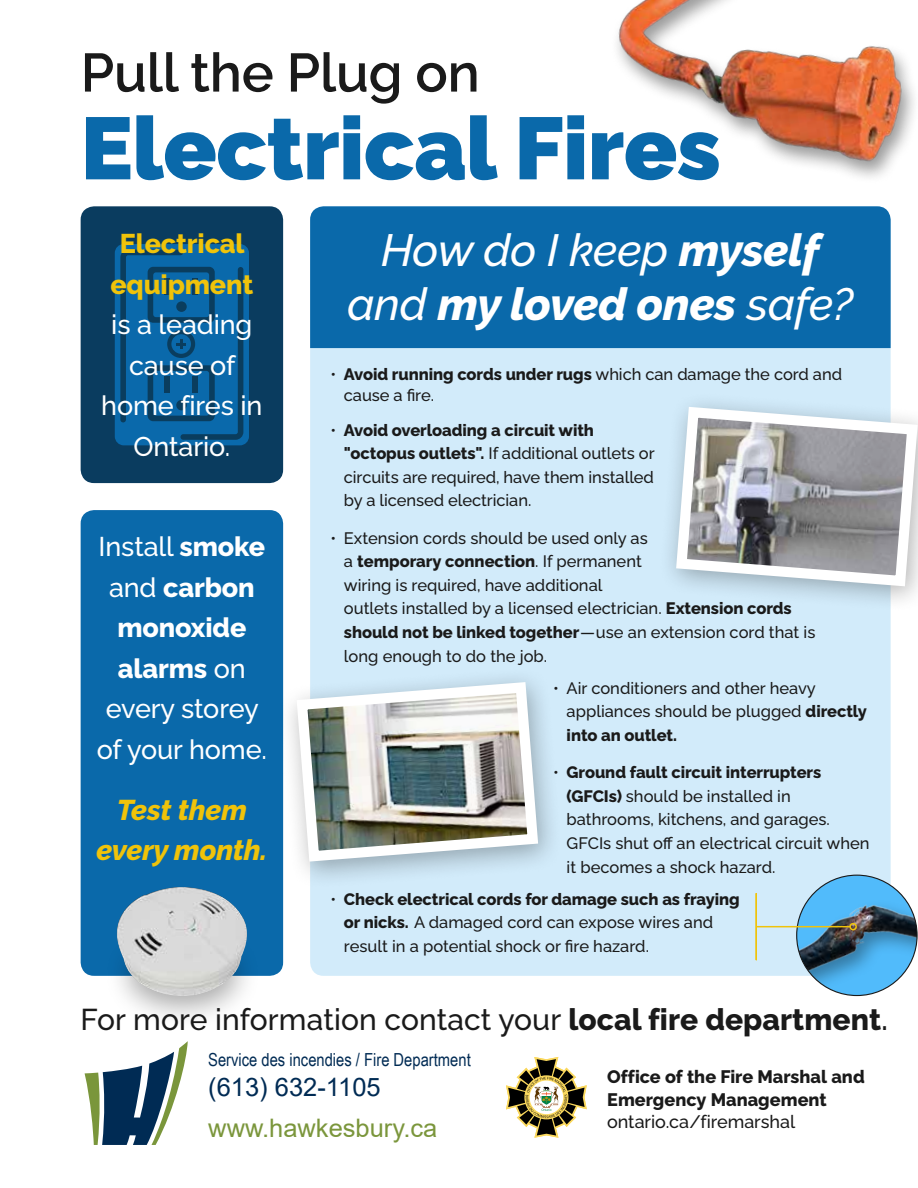
<style>
.page{position:relative;width:918px;height:1188px;background:#fff}
.page>*{position:absolute;margin:0;border:0;box-sizing:border-box;transform-origin:0 0}
.t1{font:900 87.75px "Raleway";letter-spacing:-.005em;color:#0a69aa}
.t2{font:600 54px "Raleway";letter-spacing:-.005em;color:#1a1a1a}
.t3{font:italic 500 45px/54px "Raleway";letter-spacing:-.01em;color:#fff;text-align:center}
.t4{font:500 30px "Raleway";letter-spacing:.005em;color:#1a1a1a}
.t5{font:italic 800 28.5px/40.5px "Raleway";letter-spacing:-.005em;color:#f0c30a;text-align:center}
.t6{font:500 27px/40.5px "Raleway";letter-spacing:-.005em;color:#fff;text-align:center}
.t7{font:800 27px/40.5px "Raleway";letter-spacing:-.005em;color:#f0c30a;text-align:center}
.t8{font:25.5px "Arial";color:#7b963c}
.t9{font:25.5px "Arial";color:#002b54}
.t10{font:800 18px/22.5px "Raleway";color:#1a1a1a}
.t11{font:18px "Arial Narrow";color:#002b54}
.t12{font:500 18px "Raleway";color:#1a1a1a}
.t13{font:500 16.5px/23.7px "Raleway";color:#1a1a1a}
.s1{font-weight:800}
.s2{font-weight:400}
.s3{font-weight:600}
</style>
<div class="page">
<img style="left:617px;top:0;width:298px;height:178px">
<div style="left:81px;top:206px;width:202px;height:277px;background:#0a3c5f;border-radius:14px"></div>
<div style="left:115px;top:244px;width:134px;height:201px;background:#0a69ab;border-radius:9px"></div>
<svg style="left:120px;top:250px;width:123px;height:190px"></svg>
<div style="left:81px;top:510px;width:202px;height:466px;background:#0a69aa;border-radius:14px"></div>
<div style="left:104px;top:919px;width:156px;height:111px;background:#000;opacity:.35"></div>
<img style="left:116px;top:887px;width:131px;height:111px">
<div style="left:310px;top:206px;width:581px;height:770px;background:#d2ebfa;border-radius:14px"></div>
<div style="left:310px;top:206px;width:581px;height:142px;background:#0a69aa"></div>
<div style="left:657px;top:390px;width:261px;height:224px;background:#000;opacity:.3"></div>
<svg style="left:671px;top:401px;width:247px;height:191px"></svg>
<div style="left:277px;top:665px;width:287px;height:225px;background:#000;opacity:.3"></div>
<img style="left:291px;top:677px;width:253px;height:190px">
<div style="left:797px;top:898px;width:120px;height:98px;background:#000;opacity:.35"></div>
<img style="left:797px;top:875px;width:120px;height:121px;border-radius:60px">
<hr style="left:756px;top:926px;width:94px;height:1px;background:#f0c30a">
<div style="left:849px;top:923px;width:8px;height:7px;border:2px solid #f0c30a;border-radius:50%"></div>
<hr style="left:756px;top:893px;width:1px;height:67px;background:#f0c30a">
<svg style="left:506px;top:1057px;width:81px;height:81px"></svg>
<svg style="left:85px;top:1041px;width:103px;height:104px"></svg>
<h2 class="t2" style="left:81px;top:30px;width:401px">Pull the Plug on</h2>
<h1 class="t1" style="left:81px;top:81px;width:642px">Electrical Fires</h1>
<h3 class="t7" style="left:110px;top:221px;width:144px">Electrical equipment</h3>
<h3 class="t6" style="left:101px;top:301px;width:163px">is a leading cause of home fires in<br>Ontario.</h3>
<h3 class="t6" style="left:97px;top:524px;width:172px">Install <span class="s1">smoke </span>and <span class="s1">carbon monoxide alarms</span> on every storey of your home.</h3>
<h3 class="t5" style="left:96px;top:786px;width:173px">Test them every month.</h3>
<h3 class="t3" style="left:347px;top:219px;width:507px">How do I keep <span class="s1">myself </span>and <span class="s1">my loved ones</span> safe?</h3>
<p class="t13" style="left:344px;top:362px;width:500px;line-height:21px;text-indent:-13px"><span class="s2">•</span> <span class="s1">Avoid running cords under rugs</span> which can damage the cord and cause a fire.</p>
<p class="t13" style="left:344px;top:416px;width:312px;text-indent:-13px"><span class="s2">•</span> <span class="s1">Avoid overloading a circuit with "octopus outlets".</span> If additional outlets or circuits are required, have them installed by a licensed electrician.</p>
<p class="t13" style="left:344px;top:524px;width:473px;text-indent:-13px"><span class="s2">•</span> Extension cords should be used only as<br>a <span class="s1">temporary connection</span>. If permanent<br>wiring is required, have additional<br>outlets installed by a licensed electrician. <span class="s1">Extension cords should not be linked together</span>—use an extension cord that is long enough to do the job.</p>
<p class="t13" style="left:567px;top:674px;width:302px;text-indent:-13px"><span class="s2">•</span> Air conditioners and other heavy appliances should be plugged <span class="s1">directly into an outlet.</span></p>
<p class="t13" style="left:567px;top:759px;width:304px;text-indent:-13px"><span class="s2">•</span> <span class="s1">Ground fault circuit interrupters (GFCIs)</span> should be installed in bathrooms, kitchens, and garages.<br>GFCIs shut off an electrical circuit when it becomes a shock hazard.</p>
<p class="t13" style="left:344px;top:885px;width:397px;text-indent:-13px"><span class="s2">•</span> <span class="s1">Check electrical cords for damage such as fraying or nicks.</span> A damaged cord can expose wires and result in a potential shock or fire hazard.</p>
<h3 class="t4" style="left:81px;top:996px;width:809px">For more information contact your <span class="s1">local fire department</span><span class="s3">.</span></h3>
<p class="t10" style="left:607px;top:1064px;width:259px">Office of the Fire Marshal and<br>Emergency Management</p>
<p class="t12" style="left:607px;top:1108px;width:190px">ontario.ca/firemarshal</p>
<p class="t11" style="left:208px;top:1046px;width:264px">Service des incendies / Fire Department</p>
<h3 class="t9" style="left:208px;top:1070px;width:174px">(613) 632-1105</h3>
<h3 class="t8" style="left:208px;top:1111px;width:231px">www.hawkesbury.ca</h3>
</div>
